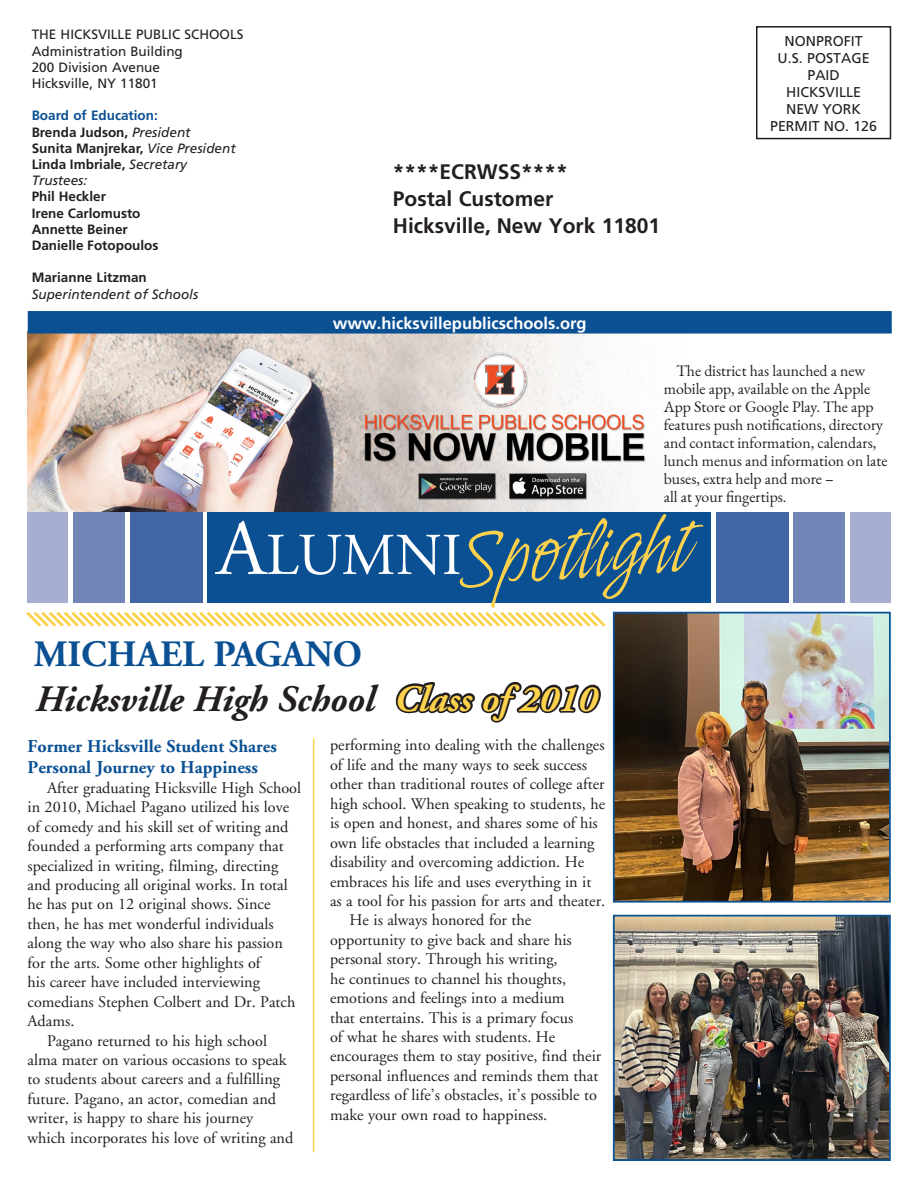
<style>
.page{position:relative;width:918px;height:1188px;background:#fff}
.page>*{position:absolute;margin:0;border:0;box-sizing:border-box;transform-origin:0 0}
.t1{font:78.75px "Indy Italic Plain";color:#fed24c}
.t2{font:59.1px "Adobe Garamond";color:#fff}
.t3{font:italic 700 37.2px "Adobe Garamond";color:#231f20}
.t4{font:700 37.2px "Adobe Garamond";color:#0a5093}
.t5{font:700 21px/27px "Frutiger";color:#231f20}
.t6{font:700 18px/21.6px "Adobe Garamond";color:#0a5093}
.t7{font:700 16.5px "Frutiger";color:#fff}
.t8{font:16.2px "Adobe Garamond";color:#231f20}
.t9{font:15.75px/18px "EB Garamond";color:#231f20}
.t10{font:14.25px/17px "Frutiger";color:#231f20;text-align:center}
.t11{font:700 13.5px/16.2px "Frutiger";color:#231f20}
.t12{font:13.5px/16.2px "Frutiger";color:#231f20}
.t13{font:italic 13.5px "Frutiger";color:#231f20}
.s1{color:#0a5093}
.s2{font-weight:400;font-style:italic}
.s3{font-size:78.75px}
</style>
<div class="page">
<img style="left:27px;top:331px;width:619px;height:181px">
<div style="left:756px;top:26px;width:135px;height:113px;border:2px solid #231f20"></div>
<div style="left:28px;top:311px;width:864px;height:23px;background:#0a5093"></div>
<img style="left:616px;top:615px;width:272px;height:285px">
<div style="left:613px;top:612px;width:278px;height:291px;border:2px solid #0a5093"></div>
<img style="left:616px;top:918px;width:272px;height:240px">
<div style="left:613px;top:915px;width:278px;height:246px;border:2px solid #0a5093"></div>
<div style="left:208px;top:512px;width:503px;height:91px;background:#0a5093"></div>
<div style="left:130px;top:512px;width:73px;height:91px;background:#4266a3"></div>
<div style="left:716px;top:512px;width:73px;height:91px;background:#4266a3"></div>
<div style="left:74px;top:512px;width:51px;height:91px;background:#7185b6"></div>
<div style="left:793px;top:512px;width:52px;height:91px;background:#7185b6"></div>
<div style="left:27px;top:512px;width:41px;height:91px;background:#a6afd1"></div>
<div style="left:851px;top:512px;width:40px;height:91px;background:#a6afd1"></div>
<svg style="left:26px;top:611px;width:580px;height:16px"></svg>
<hr style="left:313px;top:739px;width:1px;height:413px;background:#fed24c">
<p class="t12" style="left:32px;top:26px;width:213px">THE HICKSVILLE PUBLIC SCHOOLS<br>Administration Building<br>200 Division Avenue<br>Hicksville, NY 11801</p>
<p class="t11" style="left:32px;top:107px;width:205px"><span class="s1">Board of Education:<br></span>Brenda Judson, <span class="s2">President<br></span>Sunita Manjrekar, <span class="s2">Vice President<br></span>Linda Imbriale, <span class="s2">Secretary<br>Trustees:</span></p>
<p class="t11" style="left:32px;top:188px;width:128px">Phil Heckler<br>Irene Carlomusto<br>Annette Beiner<br>Danielle Fotopoulos</p>
<p class="t11" style="left:32px;top:269px;width:117px">Marianne Litzman</p>
<p class="t13" style="left:32px;top:286px;width:168px">Superintendent of Schools</p>
<p class="t5" style="left:393px;top:158px;width:269px">****ECRWSS****<br>Postal Customer<br>Hicksville, New York 11801</p>
<p class="t7" style="left:333px;top:313px;width:255px">www.hicksvillepublicschools.org</p>
<p class="t10" style="left:770px;top:32px;width:108px">NONPROFIT<br>U.S. POSTAGE<br>PAID<br>HICKSVILLE<br>NEW YORK<br>PERMIT NO. 126</p>
<p class="t9" style="left:664px;top:361px;width:225px;text-indent:13px">The district has launched a new mobile app, available on the Apple<br>App Store or Google Play. The app features push notifications, directory and contact information, calendars, lunch menus and information on late buses, extra help and more –<br>all at your fingertips.</p>
<h1 class="t1" style="left:455px;top:513px;width:234px;rotate:-4deg">Spotlight</h1>
<h2 class="t2" style="left:217px;top:524px;width:246px"><span class="s3">A</span>LUMNI</h2>
<h3 class="t4" style="left:34px;top:634px;width:330px">MICHAEL PAGANO</h3>
<h3 class="t3" style="left:34px;top:678px;width:563px">Hicksville High School Class of 2010</h3>
<p class="t6" style="left:28px;top:736px;width:251px">Former Hicksville Student Shares<br>Personal Journey to Happiness</p>
<p class="t8" style="left:47px;top:779px;width:256px">After graduating Hicksville High School</p>
<p class="t8" style="left:28px;top:798px;width:263px">in 2010, Michael Pagano utilized his love</p>
<p class="t8" style="left:28px;top:818px;width:262px">of comedy and his skill set of writing and</p>
<p class="t8" style="left:28px;top:837px;width:258px">founded a performing arts company that</p>
<p class="t8" style="left:28px;top:857px;width:252px">specialized in writing, filming, directing</p>
<p class="t8" style="left:28px;top:876px;width:262px">and producing all original works. In total</p>
<p class="t8" style="left:28px;top:896px;width:244px">he has put on 12 original shows. Since</p>
<p class="t8" style="left:28px;top:915px;width:248px">then, he has met wonderful individuals</p>
<p class="t8" style="left:28px;top:935px;width:257px">along the way who also share his passion</p>
<p class="t8" style="left:28px;top:954px;width:235px">for the arts. Some other highlights of</p>
<p class="t8" style="left:28px;top:973px;width:234px">his career have included interviewing</p>
<p class="t8" style="left:28px;top:993px;width:269px">comedians Stephen Colbert and Dr. Patch</p>
<p class="t8" style="left:28px;top:1012px;width:48px">Adams.</p>
<p class="t8" style="left:47px;top:1032px;width:221px">Pagano returned to his high school</p>
<p class="t8" style="left:28px;top:1051px;width:260px">alma mater on various occasions to speak</p>
<p class="t8" style="left:28px;top:1071px;width:254px">to students about careers and a fulfilling</p>
<p class="t8" style="left:28px;top:1090px;width:250px">future. Pagano, an actor, comedian and</p>
<p class="t8" style="left:28px;top:1110px;width:227px">writer, is happy to share his journey</p>
<p class="t8" style="left:28px;top:1129px;width:267px">which incorporates his love of writing and</p>
<p class="t8" style="left:330px;top:737px;width:276px">performing into dealing with the challenges</p>
<p class="t8" style="left:330px;top:756px;width:259px">of life and the many ways to seek success</p>
<p class="t8" style="left:330px;top:776px;width:276px">other than traditional routes of college after</p>
<p class="t8" style="left:330px;top:795px;width:277px">high school. When speaking to students, he</p>
<p class="t8" style="left:330px;top:814px;width:269px">is open and honest, and shares some of his</p>
<p class="t8" style="left:330px;top:834px;width:266px">own life obstacles that included a learning</p>
<p class="t8" style="left:330px;top:853px;width:256px">disability and overcoming addiction. He</p>
<p class="t8" style="left:330px;top:873px;width:263px">embraces his life and uses everything in it</p>
<p class="t8" style="left:330px;top:892px;width:277px">as a tool for his passion for arts and theater.</p>
<p class="t8" style="left:350px;top:912px;width:183px">He is always honored for the</p>
<p class="t8" style="left:330px;top:931px;width:243px">opportunity to give back and share his</p>
<p class="t8" style="left:330px;top:951px;width:229px">personal story. Through his writing,</p>
<p class="t8" style="left:330px;top:970px;width:238px">he continues to channel his thoughts,</p>
<p class="t8" style="left:330px;top:989px;width:236px">emotions and feelings into a medium</p>
<p class="t8" style="left:330px;top:1009px;width:245px">that entertains. This is a primary focus</p>
<p class="t8" style="left:330px;top:1028px;width:227px">of what he shares with students. He</p>
<p class="t8" style="left:330px;top:1048px;width:273px">encourages them to stay positive, find their</p>
<p class="t8" style="left:330px;top:1067px;width:270px">personal influences and reminds them that</p>
<p class="t8" style="left:330px;top:1087px;width:268px">regardless of life’s obstacles, it’s possible to</p>
<p class="t8" style="left:330px;top:1106px;width:219px">make your own road to happiness.</p>
</div>
